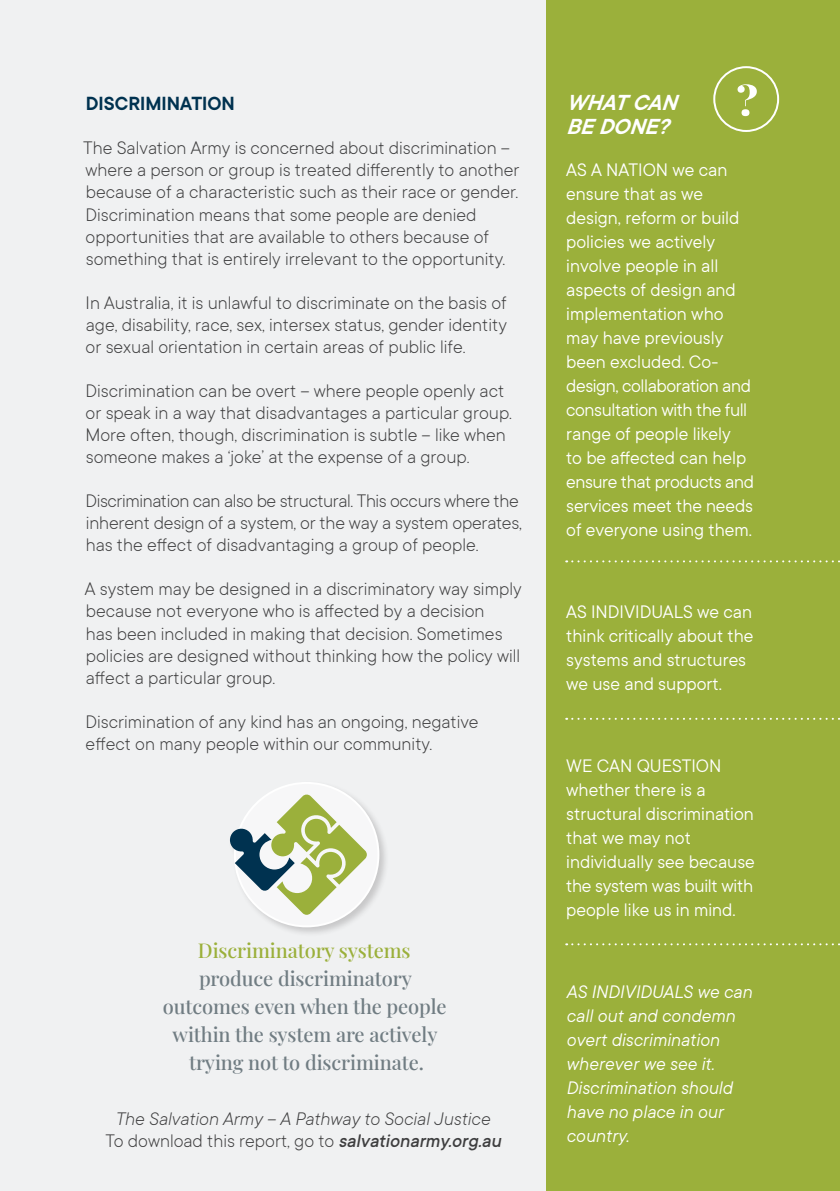
<style>
.page{position:relative;width:840px;height:1191px;background:#fff}
.page>*{position:absolute;margin:0;border:0;box-sizing:border-box;transform-origin:0 0}
.t1{font:italic 600 24px/24px "TT Commons";color:#fff}
.t2{font:600 21px "TT Commons";color:#003250}
.t3{font:300 20px/22px "TT Commons";color:#3e3e3f}
.t4{font:20px/24px "TT Commons";color:#fff}
.pull_quote{font:500 20px/28px "Playfair Display";letter-spacing:-.005em;color:#717d83;text-align:center}
.t5{font:italic 20px/24px "TT Commons";color:#fff}
.t6{font:italic 300 20px/22px "TT Commons";color:#3e3e3f;text-align:center}
.s1{color:#9bb03b}
.s2{font-style:normal}
.s3{font-weight:500}
</style>
<div class="page">
<div style="left:0;top:0;width:546px;height:1191px;background:#f0f1f2"></div>
<div style="left:546px;top:0;width:293px;height:1191px;background:#9bb03b"></div>
<svg style="left:566px;top:560px;width:274px;height:2px"></svg>
<svg style="left:566px;top:718px;width:274px;height:2px"></svg>
<svg style="left:566px;top:943px;width:274px;height:2px"></svg>
<div style="left:712px;top:66px;width:66px;height:66px;border:2px solid #fff;border-radius:50%"></div>
<svg style="left:737px;top:84px;width:19px;height:32px"></svg>
<div style="left:227px;top:779px;width:162px;height:158px;background:#231f20;opacity:.2"></div>
<div style="left:235px;top:783px;width:143px;height:143px;background:#f7f7f8;border-radius:50%"></div>
<svg style="left:230px;top:794px;width:136px;height:120px"></svg>
<h2 class="t2" style="left:86px;top:90px;width:150px">DISCRIMINATION</h2>
<p class="t3" style="left:83px;top:136px;width:437px">The Salvation Army is concerned about discrimination – where a person or group is treated differently to another because of a characteristic such as their race or gender.<br>Discrimination means that some people are denied opportunities that are available to others because of something that is entirely irrelevant to the opportunity.</p>
<p class="t3" style="left:86px;top:291px;width:422px;text-align:justify">In Australia, it is unlawful to discriminate on the basis of age, disability, race, sex, intersex status, gender identity or sexual orientation in certain areas of public life.</p>
<p class="t3" style="left:85px;top:379px;width:428px">Discrimination can be overt – where people openly act or speak in a way that disadvantages a particular group.<br>More often, though, discrimination is subtle – like when someone makes a ‘joke’ at the expense of a group.</p>
<p class="t3" style="left:85px;top:489px;width:438px">Discrimination can also be structural. This occurs where the inherent design of a system, or the way a system operates, has the effect of disadvantaging a group of people.</p>
<p class="t3" style="left:85px;top:577px;width:438px">A system may be designed in a discriminatory way simply because not everyone who is affected by a decision<br>has been included in making that decision. Sometimes policies are designed without thinking how the policy will affect a particular group.</p>
<p class="t3" style="left:85px;top:709px;width:394px">Discrimination of any kind has an ongoing, negative effect on many people within our community.</p>
<p class="pull_quote" style="left:163px;top:934px;width:285px"><span class="s1">Discriminatory systems </span>produce discriminatory outcomes even when the people within the system are actively trying not to discriminate.</p>
<p class="t6" style="left:105px;top:1106px;width:401px">The Salvation Army – A Pathway to Social Justice<br><span class="s2">To download this report, go to</span> <span class="s3">salvationarmy.org.au</span></p>
<h3 class="t1" style="left:566px;top:90px;width:121px">WHATCAN<br>BEDONE?</h3>
<h3 class="t4" style="left:566px;top:156px;width:189px">AS A NATION we can ensure that as we design, reform or build policies we actively involve people in all aspects of design and implementation who may have previously been excluded. Co&shy;design, collaboration and consultation with the full range of people likely<br>to be affected can help ensure that products and services meet the needs of everyone using them.</h3>
<h3 class="t4" style="left:566px;top:599px;width:189px">AS INDIVIDUALS we can think critically about the systems and structures we use and support.</h3>
<h3 class="t4" style="left:566px;top:753px;width:190px">WE CAN QUESTION whether there is a structural discrimination that we may not individually see because the system was built with people like us in mind.</h3>
<h3 class="t5" style="left:566px;top:978px;width:187px">AS INDIVIDUALS we can call out and condemn overt discrimination wherever we see it.<br>Discrimination should have no place in our country.</h3>
</div>
